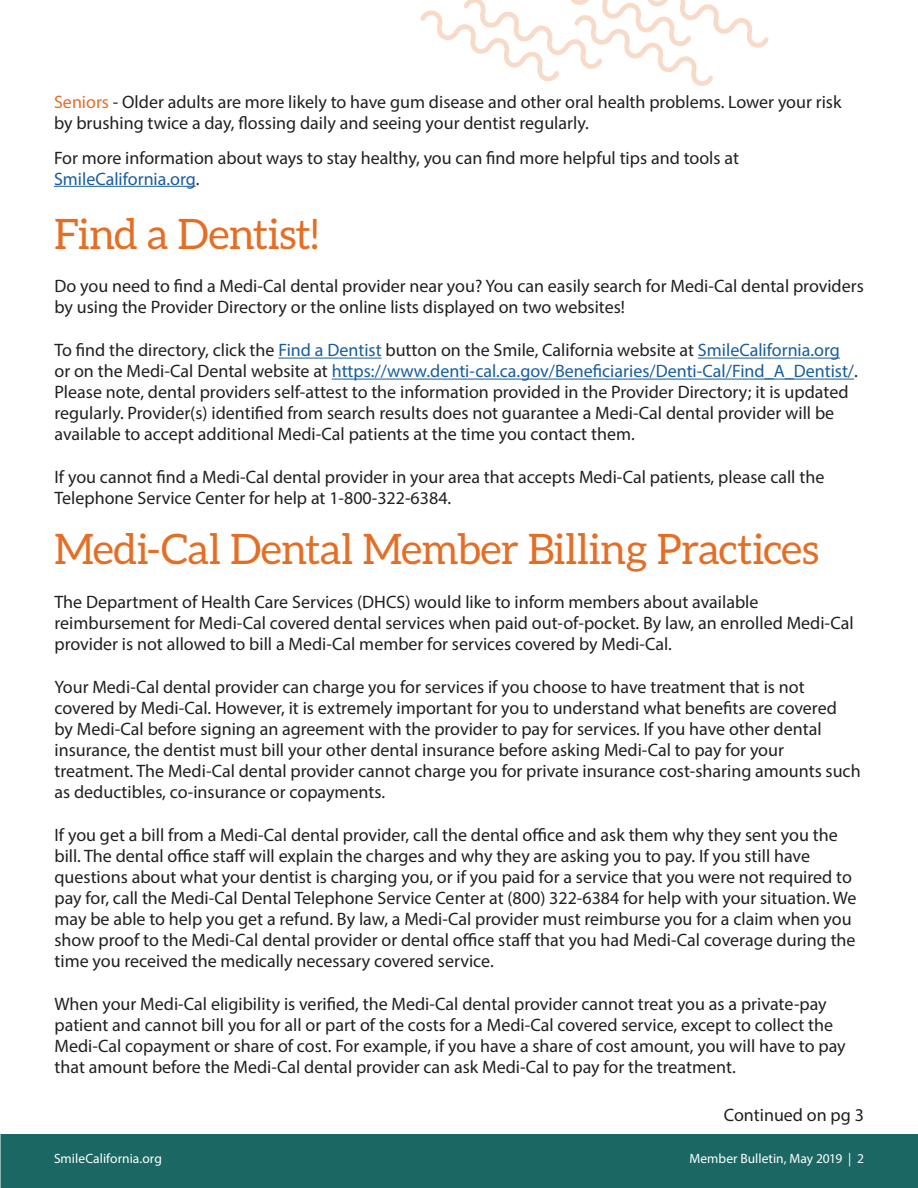
<style>
.page{position:relative;width:918px;height:1188px;background:#fff}
.page>*{position:absolute;margin:0;border:0;box-sizing:border-box;transform-origin:0 0}
.t1{font:42px "Aleo";letter-spacing:-.015em;color:#e56e25}
.t2{font:18px/21px "Myriad Pro";color:#231f20}
.t3{font:13.5px "Myriad Pro";letter-spacing:.005em;color:#fff}
.s1{color:#e56e25}
.s2{color:#175d9e}
</style>
<div class="page">
<div style="left:1px;top:1134px;width:917px;height:54px;background:#1a6763"></div>
<svg style="left:420px;top:0;width:349px;height:86px"></svg>
<hr style="left:54px;top:186px;width:142px;height:1px;background:#175d9e">
<hr style="left:278px;top:358px;width:104px;height:1px;background:#175d9e">
<hr style="left:698px;top:358px;width:142px;height:1px;background:#175d9e">
<hr style="left:332px;top:379px;width:522px;height:1px;background:#175d9e">
<p class="t2" style="left:54px;top:91px;width:789px"><span class="s1">Seniors</span> - Older adults are more likely to have gum disease and other oral health problems. Lower your risk by brushing twice a day, fossing daily and seeing your dentist regularly.</p>
<p class="t2" style="left:54px;top:147px;width:687px">For more information about ways to stay healthy, you can fnd more helpful tips and tools at<br><span class="s2">SmileCalifornia.org</span>.</p>
<h1 class="t1" style="left:54px;top:210px;width:266px">Find a Dentist!</h1>
<p class="t2" style="left:55px;top:275px;width:811px">Do you need to fnd a Medi-Cal dental provider near you? You can easily search for Medi-Cal dental providers by using the Provider Directory or the online lists displayed on two websites!</p>
<p class="t2" style="left:55px;top:339px;width:805px">To fnd the directory, click the <span class="s2">Find a Dentist</span> button on the Smile, California website at <span class="s2">SmileCalifornia.org </span>or on the Medi-Cal Dental website at <span class="s2">https://www.denti-cal.ca.gov/Benefciaries/Denti-Cal/Find_A_Dentist/</span>.<br>Please note, dental providers self-attest to the information provided in the Provider Directory; it is updated regularly. Provider(s) identifed from search results does not guarantee a Medi-Cal dental provider will be available to accept additional Medi-Cal patients at the time you contact them.</p>
<p class="t2" style="left:55px;top:467px;width:771px">If you cannot fnd a Medi-Cal dental provider in your area that accepts Medi-Cal patients, please call the<br>Telephone Service Center for help at 1-800-322-6384.</p>
<h1 class="t1" style="left:54px;top:525px;width:766px">Medi-Cal Dental Member Billing Practices</h1>
<p class="t2" style="left:55px;top:591px;width:801px">The Department of Health Care Services (DHCS) would like to inform members about available reimbursement for Medi-Cal covered dental services when paid out-of-pocket. By law, an enrolled Medi-Cal provider is not allowed to bill a Medi-Cal member for services covered by Medi-Cal.</p>
<p class="t2" style="left:55px;top:676px;width:808px">Your Medi-Cal dental provider can charge you for services if you choose to have treatment that is not covered by Medi-Cal. However, it is extremely important for you to understand what benefts are covered<br>by Medi-Cal before signing an agreement with the provider to pay for services. If you have other dental insurance, the dentist must bill your other dental insurance before asking Medi-Cal to pay for your treatment. The Medi-Cal dental provider cannot charge you for private insurance cost-sharing amounts such as deductibles, co-insurance or copayments.</p>
<p class="t2" style="left:55px;top:824px;width:804px">If you get a bill from a Medi-Cal dental provider, call the dental ofce and ask them why they sent you the bill. The dental ofce staf will explain the charges and why they are asking you to pay. If you still have questions about what your dentist is charging you, or if you paid for a service that you were not required to pay for, call the Medi-Cal Dental Telephone Service Center at (800) 322-6384 for help with your situation. We may be able to help you get a refund. By law, a Medi-Cal provider must reimburse you for a claim when you show proof to the Medi-Cal dental provider or dental ofce staf that you had Medi-Cal coverage during the time you received the medically necessary covered service.</p>
<p class="t2" style="left:55px;top:993px;width:793px">When your Medi-Cal eligibility is verifed, the Medi-Cal dental provider cannot treat you as a private-pay patient and cannot bill you for all or part of the costs for a Medi-Cal covered service, except to collect the Medi-Cal copayment or share of cost. For example, if you have a share of cost amount, you will have to pay that amount before the Medi-Cal dental provider can ask Medi-Cal to pay for the treatment.</p>
<p class="t2" style="left:724px;top:1104px;width:142px">Continued on pg 3</p>
<p class="t3" style="left:54px;top:1150px;width:109px">SmileCalifornia.org</p>
<p class="t3" style="left:689px;top:1150px;width:176px">Member Bulletin, May 2019 | 2</p>
</div>
